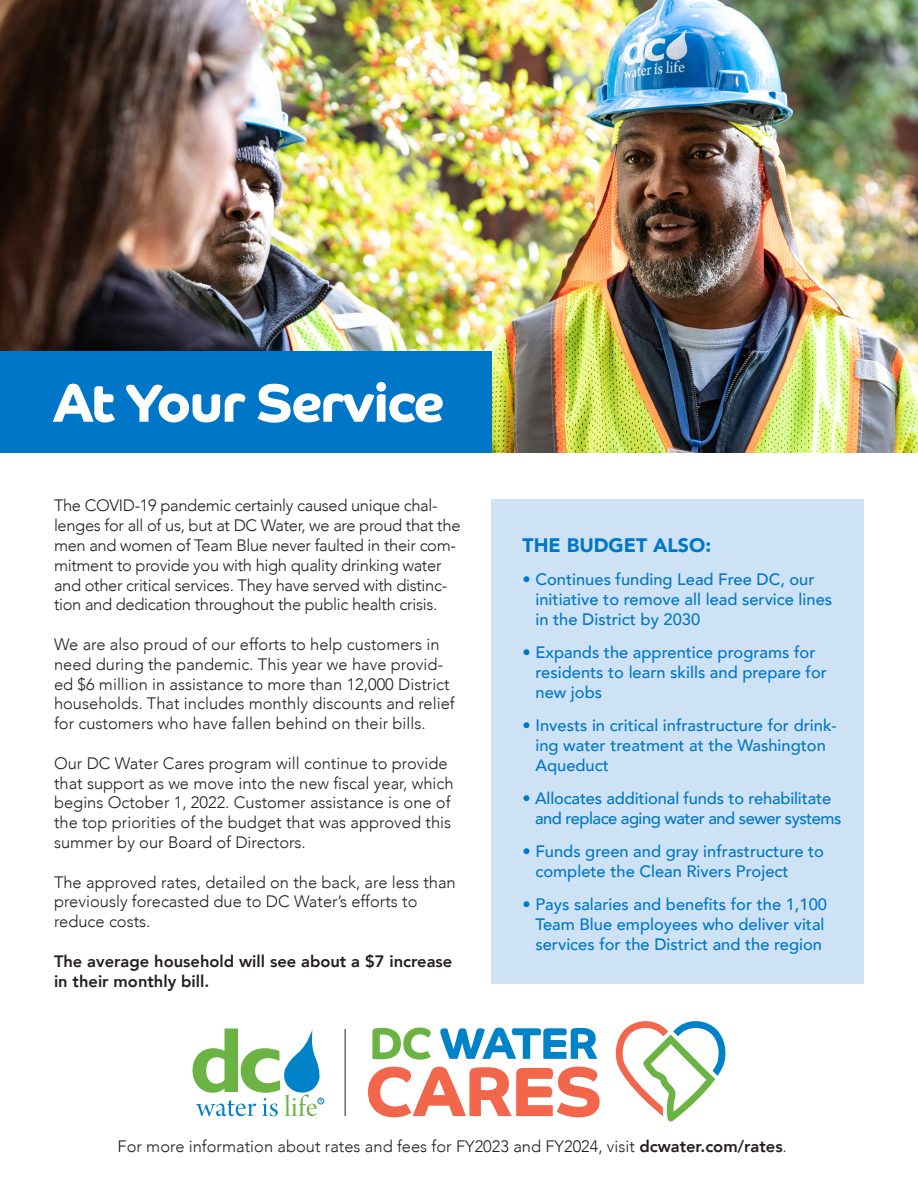
<style>
.page{position:relative;width:918px;height:1188px;background:#fff}
.page>*{position:absolute;margin:0;border:0;box-sizing:border-box;transform-origin:0 0}
.t1{font:700 54px "Co Headline";letter-spacing:-.025em;color:#fff}
.t2{font:900 19.5px "Avenir";color:#0076c8}
.t3{font:300 16.5px/19.8px "Avenir";color:#231f20}
.t4{font:500 16.5px/19.8px "Avenir";color:#0076c8}
.t5{font:300 16.5px/19.8px "Avenir";letter-spacing:-.02em;color:#231f20}
.t6{font:800 16.5px/19.8px "Avenir";color:#231f20}
.s1{font-weight:800}
</style>
<div class="page">
<div style="left:491px;top:499px;width:373px;height:484px;background:#cde2f5"></div>
<img style="left:0;top:0;width:918px;height:453px">
<div style="left:0;top:351px;width:491px;height:102px;background:#0076c8"></div>
<svg style="left:368px;top:1067px;width:232px;height:50px"></svg>
<svg style="left:372px;top:1028px;width:59px;height:32px"></svg>
<svg style="left:440px;top:1028px;width:157px;height:31px"></svg>
<svg style="left:615px;top:1021px;width:109px;height:101px"></svg>
<hr style="left:345px;top:1029px;width:1px;height:87px;background:#231f20">
<svg style="left:193px;top:1029px;width:131px;height:87px"></svg>
<p class="t1" style="left:52px;top:372px;width:393px">At Your Service</p>
<p class="t5" style="left:54px;top:496px;width:408px">The COVID-19 pandemic certainly caused unique chal&shy;lenges for all of us, but at DC Water, we are proud that the men and women of Team Blue never faulted in their com&shy;mitment to provide you with high quality drinking water and other critical services. They have served with distinc&shy;tion and dedication throughout the public health crisis.</p>
<p class="t3" style="left:54px;top:634px;width:402px">We are also proud of our efforts to help customers in need during the pandemic. This year we have provid&shy;ed $6 million in assistance to more than 12,000 District households. That includes monthly discounts and relief for customers who have fallen behind on their bills.</p>
<p class="t3" style="left:54px;top:753px;width:401px">Our DC Water Cares program will continue to provide that support as we move into the new fiscal year, which begins October 1, 2022. Customer assistance is one of the top priorities of the budget that was approved this summer by our Board of Directors.</p>
<p class="t3" style="left:54px;top:872px;width:403px">The approved rates, detailed on the back, are less than previously forecasted due to DC Water’s efforts to reduce costs.</p>
<p class="t6" style="left:54px;top:951px;width:400px">The average household will see about a $7 increase in their monthly bill.</p>
<p class="t2" style="left:523px;top:528px;width:190px">THE BUDGET ALSO:</p>
<p class="t4" style="left:535px;top:569px;width:298px;text-indent:-13px">• Continues funding Lead Free DC, our initiative to remove all lead service lines in the District by 2030</p>
<p class="t4" style="left:535px;top:641px;width:293px;text-indent:-13px">• Expands the apprentice programs for residents to learn skills and prepare for new jobs</p>
<p class="t4" style="left:535px;top:714px;width:303px;text-indent:-13px">• Invests in critical infrastructure for drink&shy;ing water treatment at the Washington<br>Aqueduct</p>
<p class="t4" style="left:535px;top:787px;width:308px;text-indent:-13px">• Allocates additional funds to rehabilitate and replace aging water and sewer systems</p>
<p class="t4" style="left:535px;top:840px;width:290px;text-indent:-13px">• Funds green and gray infrastructure to complete the Clean Rivers Project</p>
<p class="t4" style="left:535px;top:893px;width:293px;text-indent:-13px">• Pays salaries and benefits for the 1,100<br>Team Blue employees who deliver vital services for the District and the region</p>
<p class="t3" style="left:118px;top:1136px;width:671px">For more information about rates and fees for FY2023 and FY2024, visit <span class="s1">dcwater.com/rates</span>.</p>
</div>
